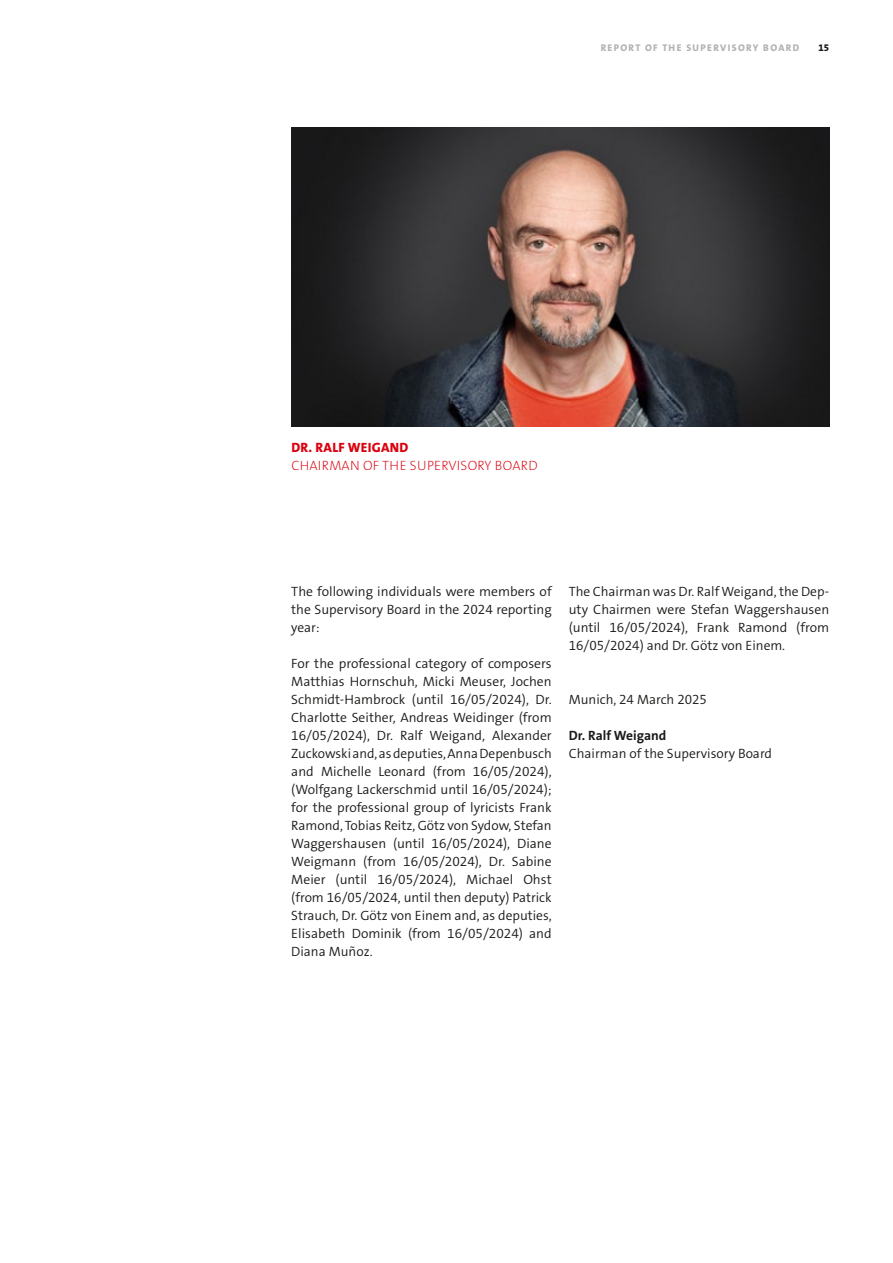
<style>
.page{position:relative;width:893px;height:1263px;background:#fff}
.page>*{position:absolute;margin:0;border:0;box-sizing:border-box;transform-origin:0 0}
._08_Copytext{font:300 13.5px/18px "The Sans Os F";color:#1a1a18;text-align:justify}
._08_Copytext-2{font:200 13.5px "The Sans Os F";letter-spacing:.02em;color:#da020e}
.t1{font:800 13.5px "The Sans Os F";letter-spacing:.02em;color:#da020e}
._08_Copytext-3{font:700 13.5px "The Sans Os F";color:#1a1a18}
._02_Kolumnentitel__rechts{font:800 9.75px "The Sans Os F";letter-spacing:.14em;color:#b1b2b3}
.t2{font:800 9.75px "The Sans Os F";color:#1a1a18}
</style>
<div class="page">
<img style="left:291px;top:128px;width:538px;height:298px">
<p class="_02_Kolumnentitel__rechts" style="left:601px;top:41px;width:200px">REPORT OF THE SUPERVISORY BOARD</p>
<p class="t2" style="left:818px;top:41px;width:12px">15</p>
<p class="t1" style="left:291px;top:438px;width:119px">DR. RALF WEIGAND</p>
<p class="_08_Copytext-2" style="left:291px;top:456px;width:248px">CHAIRMAN OF THE SUPERVISORY BOARD</p>
<p class="_08_Copytext" style="left:291px;top:582px;width:262px">The following individuals were members of the Supervisory Board in the 2024 reporting year:</p>
<p class="_08_Copytext" style="left:291px;top:654px;width:262px">For the professional category of composers Matthias Hornschuh, Micki Meuser, Jochen Schmidt-Hambrock (until 16/05/2024), Dr.<br>Charlotte Seither, Andreas Weidinger (from 16/05/2024), Dr. Ralf Weigand, Alexander Zuckowski and, as deputies, Anna Depenbusch and Michelle Leonard (from 16/05/2024), (Wolfgang Lackerschmid until 16/05/2024); for the professional group of lyricists Frank Ramond, Tobias Reitz, Götz von Sydow, Stefan Waggershausen (until 16/05/2024), Diane Weigmann (from 16/05/2024), Dr. Sabine Meier (until 16/05/2024), Michael Ohst (from 16/05/2024, until then deputy) Patrick Strauch, Dr. Götz von Einem and, as deputies, Elisabeth Dominik (from 16/05/2024) and Diana Muñoz.</p>
<p class="_08_Copytext" style="left:569px;top:582px;width:262px">The Chairman was Dr. Ralf Weigand, the Dep&shy;uty Chairmen were Stefan Waggershausen (until 16/05/2024), Frank Ramond (from 16/05/2024) and Dr. Götz von Einem.</p>
<p class="_08_Copytext" style="left:569px;top:690px;width:140px">Munich, 24 March 2025</p>
<p class="_08_Copytext-3" style="left:569px;top:726px;width:99px">Dr. Ralf Weigand</p>
<p class="_08_Copytext" style="left:569px;top:744px;width:205px">Chairman of the Supervisory Board</p>
</div>
